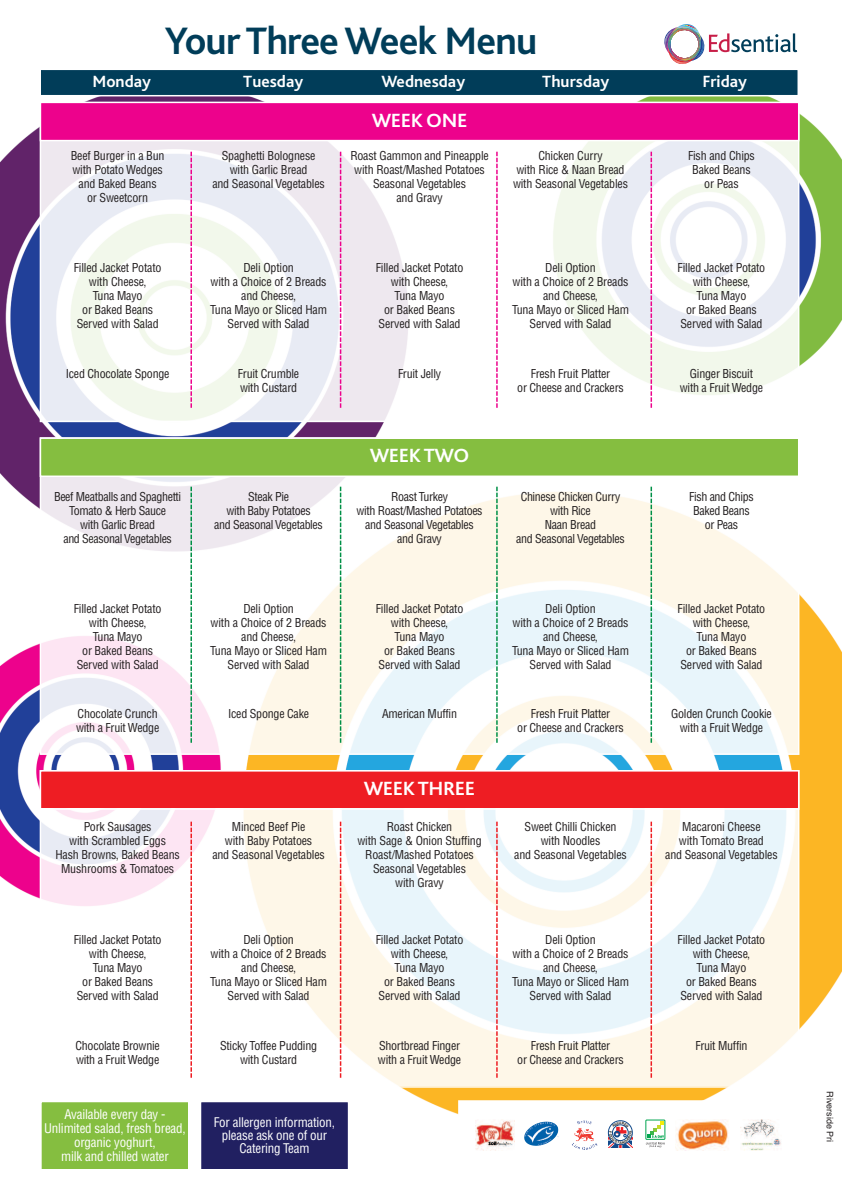
<style>
.page{position:relative;width:842px;height:1191px;background:#fff}
.page>*{position:absolute;margin:0;border:0;box-sizing:border-box;transform-origin:0 0}
.t1{font:700 40px "Bliss 2";letter-spacing:-.02em;color:#013d59}
.t2{font:700 20px "Bliss 2";letter-spacing:-.02em;color:#fff;scale:1.04 1}
.t3{font:700 17px "Bliss 2";color:#fff}
.t4{font:condensed 13px/14px "Helvetica";letter-spacing:-.015em;color:#fff;text-align:center}
.t5{font:condensed 12px/14px "Helvetica";letter-spacing:-.015em;color:#231f20;text-align:center}
.t6{font:9px "Helvetica";color:#231f20}
</style>
<div class="page">
<img style="left:0;top:51px;width:842px;height:1063px">
<div style="left:41px;top:106px;width:757px;height:315px;background:#fff;opacity:.9"></div>
<div style="left:41px;top:439px;width:757px;height:314px;background:#fff;opacity:.9"></div>
<div style="left:41px;top:771px;width:757px;height:315px;background:#fff;opacity:.9"></div>
<img style="left:664px;top:24px;width:133px;height:40px">
<svg style="left:650px;top:152px;width:2px;height:256px"></svg>
<svg style="left:496px;top:152px;width:2px;height:256px"></svg>
<svg style="left:340px;top:152px;width:1px;height:256px"></svg>
<svg style="left:190px;top:152px;width:2px;height:256px"></svg>
<svg style="left:650px;top:487px;width:2px;height:256px"></svg>
<svg style="left:496px;top:487px;width:2px;height:256px"></svg>
<svg style="left:340px;top:487px;width:1px;height:256px"></svg>
<svg style="left:190px;top:487px;width:2px;height:256px"></svg>
<svg style="left:650px;top:821px;width:2px;height:256px"></svg>
<svg style="left:496px;top:821px;width:2px;height:256px"></svg>
<svg style="left:340px;top:821px;width:1px;height:256px"></svg>
<svg style="left:190px;top:821px;width:2px;height:256px"></svg>
<div style="left:41px;top:70px;width:756px;height:25px;background:#013d59"></div>
<div style="left:39px;top:69px;width:760px;height:27px;border:2px solid #fff"></div>
<div style="left:41px;top:103px;width:757px;height:37px;background:#ed028c"></div>
<div style="left:40px;top:102px;width:759px;height:39px;border:2px solid #fff"></div>
<div style="left:41px;top:439px;width:757px;height:36px;background:#85be40"></div>
<div style="left:40px;top:437px;width:759px;height:40px;border:2px solid #fff"></div>
<div style="left:41px;top:771px;width:757px;height:37px;background:#ee1d23"></div>
<div style="left:40px;top:770px;width:759px;height:39px;border:2px solid #fff"></div>
<div style="left:42px;top:1102px;width:146px;height:67px;background:#85be40"></div>
<div style="left:40px;top:1100px;width:150px;height:71px;border:2px solid #fff"></div>
<div style="left:201px;top:1102px;width:147px;height:67px;background:#212061"></div>
<div style="left:199px;top:1100px;width:151px;height:71px;border:2px solid #fff"></div>
<div style="left:460px;top:1102px;width:338px;height:67px;background:#fff"></div>
<div style="left:458px;top:1100px;width:342px;height:71px;border:2px solid #fff"></div>
<img style="left:476px;top:1119px;width:38px;height:31px">
<img style="left:524px;top:1121px;width:34px;height:24px">
<svg style="left:607px;top:1120px;width:26px;height:28px"></svg>
<div style="left:608px;top:1120px;width:25px;height:25px;border:1px solid #11498a;border-radius:50%"></div>
<svg style="left:572px;top:1124px;width:25px;height:26px"></svg>
<svg style="left:577px;top:1120px;width:15px;height:4px"></svg>
<svg style="left:645px;top:1120px;width:21px;height:28px"></svg>
<div style="left:646px;top:1119px;width:19px;height:20px;border:1px solid #00a54f"></div>
<svg style="left:646px;top:1121px;width:19px;height:26px"></svg>
<img style="left:675px;top:1119px;width:54px;height:31px">
<img style="left:740px;top:1119px;width:41px;height:31px">
<svg style="left:608px;top:1121px;width:24px;height:26px"></svg>
<h1 class="t1" style="left:165px;top:26px;width:374px">YourThree Week Menu</h1>
<h3 class="t3" style="left:92px;top:75px;width:60px">Monday</h3>
<h3 class="t3" style="left:243px;top:75px;width:62px">Tuesday</h3>
<h3 class="t3" style="left:381px;top:75px;width:85px">Wednesday</h3>
<h3 class="t3" style="left:542px;top:75px;width:69px">Thursday</h3>
<h3 class="t3" style="left:703px;top:75px;width:46px">Friday</h3>
<h2 class="t2" style="left:372px;top:112px;width:94px">WEEK ONE</h2>
<p class="t5" style="left:71px;top:148px;width:95px">Beef Burger in a Bun with Potato Wedges and Baked Beans<br>or Sweetcorn</p>
<p class="t5" style="left:212px;top:148px;width:114px">Spaghetti Bolognese with Garlic Bread<br>and Seasonal Vegetables</p>
<p class="t5" style="left:350px;top:148px;width:140px">Roast Gammon and Pineapple with Roast/Mashed Potatoes<br>Seasonal Vegetables<br>and Gravy</p>
<p class="t5" style="left:513px;top:148px;width:117px">Chicken Curry<br>with Rice &amp; Naan Bread with Seasonal Vegetables</p>
<p class="t5" style="left:688px;top:148px;width:68px">Fish and Chips<br>Baked Beans or Peas</p>
<p class="t5" style="left:74px;top:261px;width:89px">Filled Jacket Potato with Cheese,<br>Tuna Mayo<br>or Baked Beans<br>Served with Salad</p>
<p class="t5" style="left:210px;top:261px;width:118px">Deli Option<br>with a Choice of 2 Breads and Cheese,<br>Tuna Mayo or Sliced Ham<br>Served with Salad</p>
<p class="t5" style="left:376px;top:261px;width:89px">Filled Jacket Potato with Cheese,<br>Tuna Mayo<br>or Baked Beans<br>Served with Salad</p>
<p class="t5" style="left:512px;top:261px;width:118px">Deli Option<br>with a Choice of 2 Breads and Cheese,<br>Tuna Mayo or Sliced Ham<br>Served with Salad</p>
<p class="t5" style="left:678px;top:261px;width:89px">Filled Jacket Potato with Cheese,<br>Tuna Mayo<br>or Baked Beans<br>Served with Salad</p>
<p class="t5" style="left:66px;top:366px;width:105px">Iced Chocolate Sponge</p>
<p class="t5" style="left:238px;top:366px;width:63px;text-align:left">Fruit Crumble with Custard</p>
<p class="t5" style="left:398px;top:366px;width:45px">Fruit Jelly</p>
<p class="t5" style="left:517px;top:366px;width:108px">Fresh Fruit Platter<br>or Cheese and Crackers</p>
<p class="t5" style="left:680px;top:366px;width:85px">Ginger Biscuit with a Fruit Wedge</p>
<h2 class="t2" style="left:370px;top:448px;width:97px">WEEKTWO</h2>
<p class="t5" style="left:54px;top:490px;width:129px">Beef Meatballs and Spaghetti<br>Tomato &amp; Herb Sauce<br>with Garlic Bread<br>and Seasonal Vegetables</p>
<p class="t5" style="left:214px;top:490px;width:110px">Steak Pie<br>with Baby Potatoes<br>and Seasonal Vegetables</p>
<p class="t5" style="left:356px;top:490px;width:128px">Roast Turkey<br>with Roast/Mashed Potatoes and Seasonal Vegetables and Gravy</p>
<p class="t5" style="left:516px;top:490px;width:110px">Chinese Chicken Curry with Rice<br>Naan Bread<br>and Seasonal Vegetables</p>
<p class="t5" style="left:689px;top:490px;width:66px">Fish and Chips<br>Baked Beans or Peas</p>
<p class="t5" style="left:74px;top:602px;width:89px">Filled Jacket Potato with Cheese,<br>Tuna Mayo<br>or Baked Beans<br>Served with Salad</p>
<p class="t5" style="left:210px;top:602px;width:119px">Deli Option<br>with a Choice of 2 Breads and Cheese,<br>Tuna Mayo or Sliced Ham<br>Served with Salad</p>
<p class="t5" style="left:376px;top:602px;width:89px">Filled Jacket Potato with Cheese,<br>Tuna Mayo<br>or Baked Beans<br>Served with Salad</p>
<p class="t5" style="left:512px;top:602px;width:118px">Deli Option<br>with a Choice of 2 Breads and Cheese,<br>Tuna Mayo or Sliced Ham<br>Served with Salad</p>
<p class="t5" style="left:678px;top:602px;width:89px">Filled Jacket Potato with Cheese,<br>Tuna Mayo<br>or Baked Beans<br>Served with Salad</p>
<p class="t5" style="left:76px;top:706px;width:85px;text-align:left">Chocolate Crunch with a Fruit Wedge</p>
<p class="t5" style="left:228px;top:706px;width:83px">Iced Sponge Cake</p>
<p class="t5" style="left:382px;top:706px;width:76px">American Muffin</p>
<p class="t5" style="left:517px;top:706px;width:108px">Fresh Fruit Platter<br>or Cheese and Crackers</p>
<p class="t5" style="left:671px;top:706px;width:102px">Golden Crunch Cookie with a Fruit Wedge</p>
<h2 class="t2" style="left:364px;top:781px;width:109px">WEEKTHREE</h2>
<p class="t5" style="left:55px;top:820px;width:126px">Pork Sausages<br>with Scrambled Eggs<br>Hash Browns, Baked Beans<br>Mushrooms &amp; Tomatoes</p>
<p class="t5" style="left:212px;top:820px;width:114px">Minced Beef Pie<br>with Baby Potatoes<br>and Seasonal Vegetables</p>
<p class="t5" style="left:357px;top:820px;width:126px">Roast Chicken<br>with Sage &amp; Onion Stuffing<br>Roast/Mashed Potatoes<br>Seasonal Vegetables<br>with Gravy</p>
<p class="t5" style="left:514px;top:820px;width:114px">Sweet Chilli Chicken with Noodles<br>and Seasonal Vegetables</p>
<p class="t5" style="left:665px;top:820px;width:114px">Macaroni Cheese<br>with Tomato Bread<br>and Seasonal Vegetables</p>
<p class="t5" style="left:74px;top:932px;width:89px">Filled Jacket Potato with Cheese,<br>Tuna Mayo<br>or Baked Beans<br>Served with Salad</p>
<p class="t5" style="left:210px;top:932px;width:118px">Deli Option<br>with a Choice of 2 Breads and Cheese,<br>Tuna Mayo or Sliced Ham<br>Served with Salad</p>
<p class="t5" style="left:376px;top:932px;width:89px">Filled Jacket Potato with Cheese,<br>Tuna Mayo<br>or Baked Beans<br>Served with Salad</p>
<p class="t5" style="left:512px;top:932px;width:118px">Deli Option<br>with a Choice of 2 Breads and Cheese,<br>Tuna Mayo or Sliced Ham<br>Served with Salad</p>
<p class="t5" style="left:678px;top:932px;width:89px">Filled Jacket Potato with Cheese,<br>Tuna Mayo<br>or Baked Beans<br>Served with Salad</p>
<p class="t5" style="left:75px;top:1039px;width:86px;text-align:left">Chocolate Brownie with a Fruit Wedge</p>
<p class="t5" style="left:220px;top:1039px;width:99px">Sticky Toffee Pudding with Custard</p>
<p class="t5" style="left:378px;top:1039px;width:85px;text-align:left">Shortbread Finger with a Fruit Wedge</p>
<p class="t5" style="left:517px;top:1039px;width:108px">Fresh Fruit Platter<br>or Cheese and Crackers</p>
<p class="t5" style="left:695px;top:1039px;width:54px">Fruit Muffin</p>
<p class="t4" style="left:44px;top:1107px;width:143px">Available every day -<br>Unlimited salad, fresh bread, organic yoghurt,<br>milk and chilled water</p>
<p class="t4" style="left:214px;top:1115px;width:123px;line-height:13px">For allergen information, please ask one of our<br>Catering Team</p>
<p class="t6" style="left:835px;top:1091px;width:53px;rotate:90deg">Riverside Pri</p>
</div>
